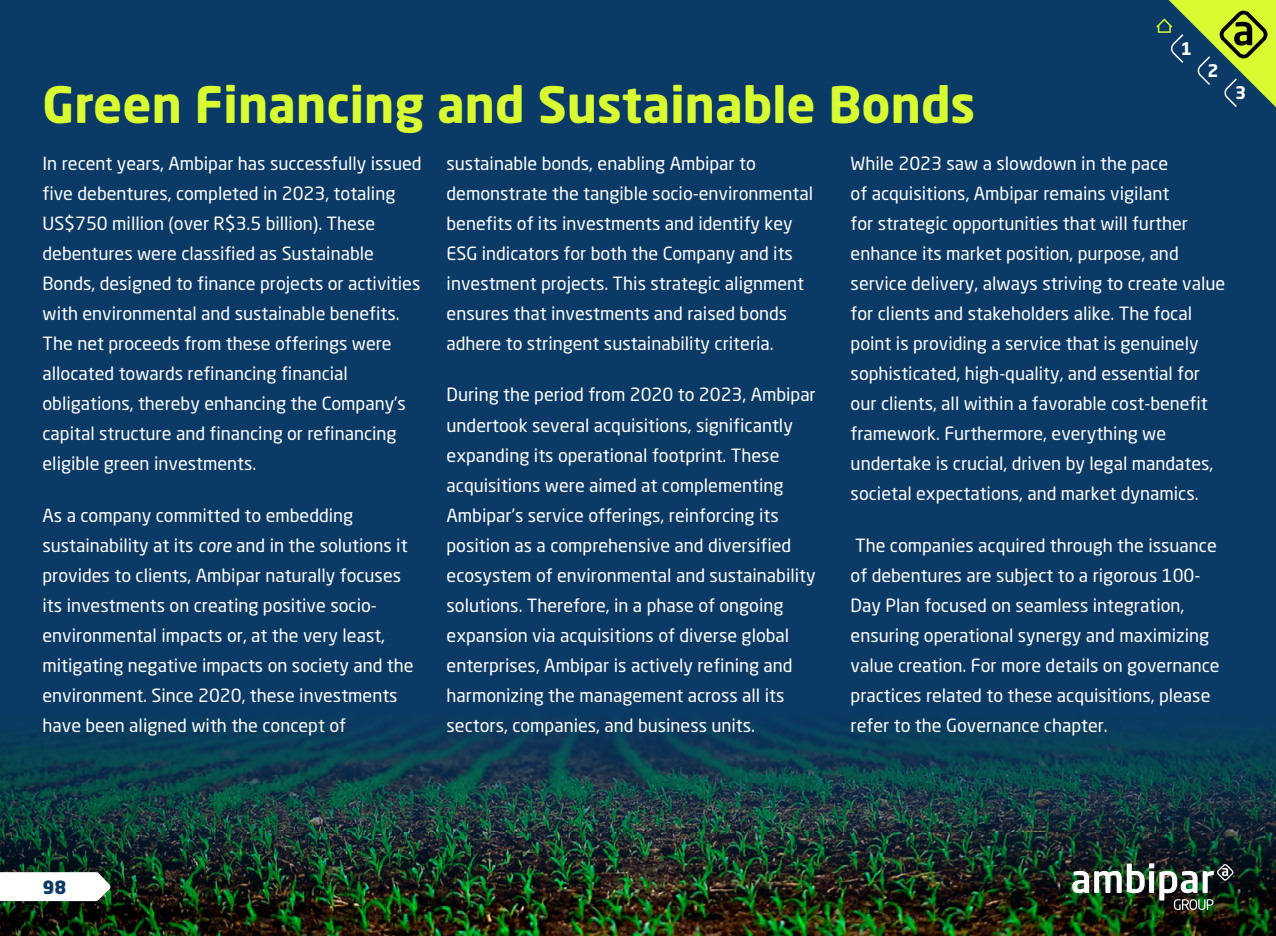
<style>
.page{position:relative;width:1276px;height:936px;background:#fff}
.page>*{position:absolute;margin:0;border:0;box-sizing:border-box;transform-origin:0 0}
.t1{font:700 49.5px "Neo Sans Std";color:#d8fc31}
.t2{font:18px/30px "Neo Sans Std";color:#fff}
.t3{font:900 18px "Neo Sans Std";color:#0c3a67}
.t4{font:700 17.25px "Neo Sans Std";color:#fff}
</style>
<div class="page">
<div style="left:0;top:0;width:1276px;height:164px;background:#0b3a67"></div>
<div style="left:0;top:164px;width:1276px;height:771px;background:#0c3a67"></div>
<img style="left:0;top:729px;width:1276px;height:206px">
<img style="left:1072px;top:863px;width:161px;height:46px">
<svg style="left:0;top:872px;width:111px;height:29px"></svg>
<svg style="left:1141px;top:0;width:135px;height:135px"></svg>
<p class="t4" style="left:1181px;top:37px;width:13px">1</p>
<p class="t4" style="left:1207px;top:59px;width:13px">2</p>
<h1 class="t1" style="left:43px;top:73px;width:934px">Green Financing and Sustainable Bonds</h1>
<p class="t2" style="left:43px;top:148px;width:380px">In recent years, Ambipar has successfully issued five debentures, completed in 2023, totaling US$750 million (over R$3.5 billion). These debentures were classified as Sustainable Bonds, designed to finance projects or activities with environmental and sustainable benefits.<br>The net proceeds from these offerings were allocated towards refinancing financial obligations, thereby enhancing the Company’s capital structure and financing or refinancing eligible green investments.</p>
<p class="t2" style="left:43px;top:499px;width:372px">As a company committed to embedding sustainability at its core and in the solutions it provides to clients, Ambipar naturally focuses its investments on creating positive socio&shy;environmental impacts or, at the very least, mitigating negative impacts on society and the environment. Since 2020, these investments have been aligned with the concept of</p>
<p class="t2" style="left:446px;top:148px;width:368px">sustainable bonds, enabling Ambipar to demonstrate the tangible socio-environmental benefits of its investments and identify key ESG indicators for both the Company and its investment projects. This strategic alignment ensures that investments and raised bonds adhere to stringent sustainability criteria.</p>
<p class="t2" style="left:446px;top:379px;width:371px">During the period from 2020 to 2023, Ambipar undertook several acquisitions, significantly expanding its operational footprint. These acquisitions were aimed at complementing Ambipar’s service offerings, reinforcing its position as a comprehensive and diversified ecosystem of environmental and sustainability solutions. Therefore, in a phase of ongoing expansion via acquisitions of diverse global enterprises, Ambipar is actively refining and harmonizing the management across all its sectors, companies, and business units.</p>
<p class="t2" style="left:850px;top:148px;width:376px">While 2023 saw a slowdown in the pace<br>of acquisitions, Ambipar remains vigilant<br>for strategic opportunities that will further enhance its market position, purpose, and service delivery, always striving to create value for clients and stakeholders alike. The focal point is providing a service that is genuinely sophisticated, high-quality, and essential for our clients, all within a favorable cost-benefit framework. Furthermore, everything we undertake is crucial, driven by legal mandates, societal expectations, and market dynamics.</p>
<p class="t2" style="left:850px;top:530px;width:370px">The companies acquired through the issuance of debentures are subject to a rigorous 100- Day Plan focused on seamless integration, ensuring operational synergy and maximizing value creation. For more details on governance practices related to these acquisitions, please refer to the Governance chapter.</p>
<p class="t4" style="left:1235px;top:82px;width:13px">3</p>
<p class="t3" style="left:42px;top:875px;width:25px">98</p>
</div>
